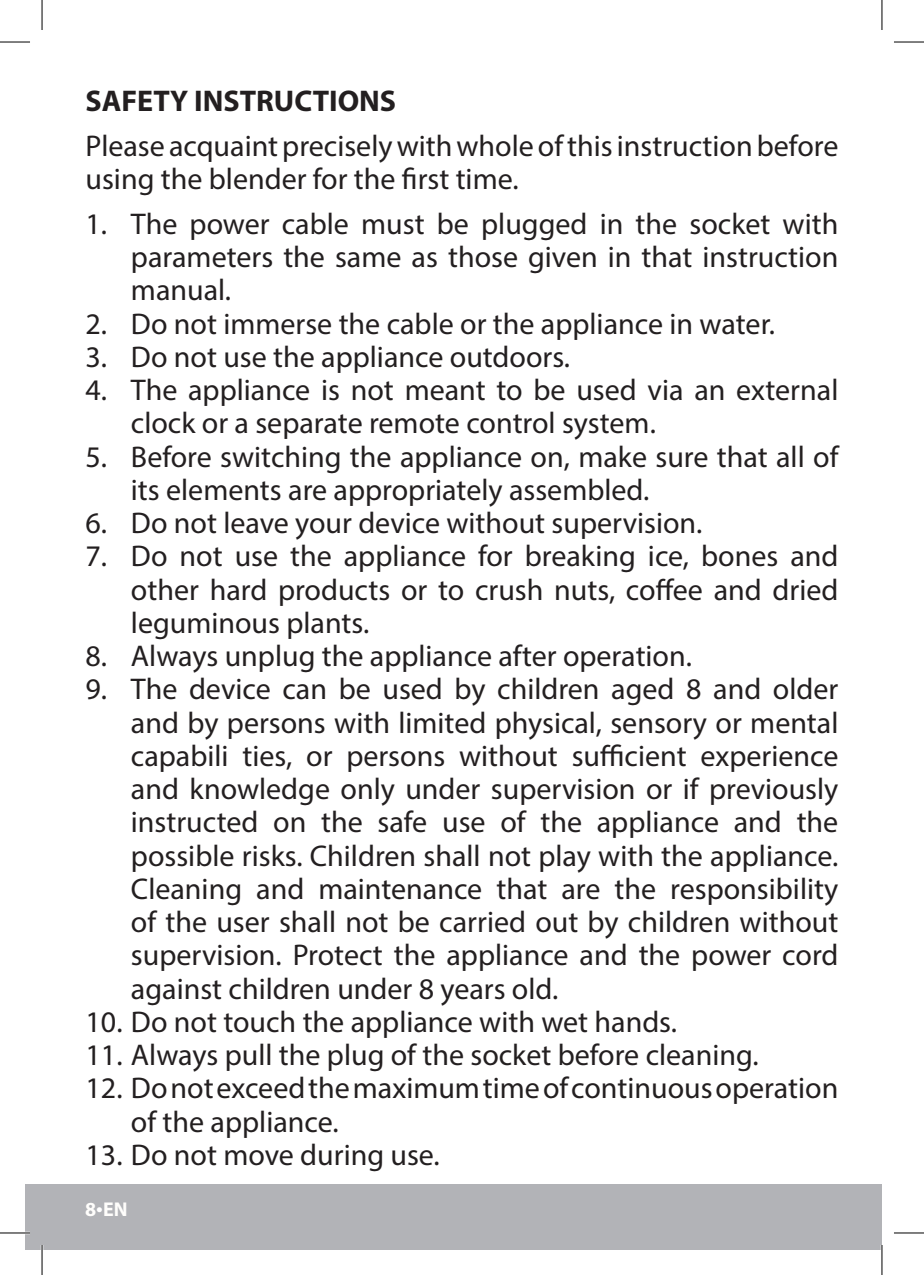
<style>
.page{position:relative;width:924px;height:1275px;background:#fff}
.page>*{position:absolute;margin:0;border:0;box-sizing:border-box;transform-origin:0 0}
.t1{font:30px/33.2px "Myriad Pro";color:#231f20}
.t2{font:700 30px "Myriad Pro";color:#231f20}
.t3{font:700 20px "Myriad Pro";color:#fffefc}
.s1{font-weight:400;font-size:24px;color:#fff}
</style>
<div class="page">
<div style="left:25px;top:1184px;width:856px;height:66px;background:#b2b3b7"></div>
<hr style="left:0;top:1231px;width:30px;height:3px;background:#fff">
<hr style="left:41px;top:1245px;width:2px;height:30px;background:#fff">
<hr style="left:880px;top:1245px;width:2px;height:30px;background:#fff">
<hr style="left:0;top:42px;width:30px;height:1px;background:#000">
<hr style="left:893px;top:42px;width:30px;height:1px;background:#000">
<hr style="left:0;top:1232px;width:30px;height:1px;background:#000">
<hr style="left:893px;top:1232px;width:30px;height:1px;background:#000">
<hr style="left:42px;top:0;width:1px;height:30px;background:#000">
<hr style="left:42px;top:1245px;width:1px;height:30px;background:#000">
<hr style="left:881px;top:0;width:1px;height:30px;background:#000">
<hr style="left:881px;top:1245px;width:1px;height:30px;background:#000">
<p class="t2" style="left:85px;top:82px;width:312px">SAFETY INSTRUCTIONS</p>
<p class="t1" style="left:85px;top:129px;width:754px">Please acquaint precisely with whole of this instruction before using the blender for the first time.</p>
<p class="t1" style="left:131px;top:207px;width:708px;text-align:justify;text-indent:-45px">1. The power cable must be plugged in the socket with parameters the same as those given in that instruction manual.</p>
<p class="t1" style="left:85px;top:306px;width:690px">2. Do not immerse the cable or the appliance in water.</p>
<p class="t1" style="left:85px;top:340px;width:486px">3. Do not use the appliance outdoors.</p>
<p class="t1" style="left:131px;top:373px;width:708px;text-indent:-45px">4. The appliance is not meant to be used via an external clock or a separate remote control system.</p>
<p class="t1" style="left:131px;top:439px;width:708px;text-indent:-45px">5. Before switching the appliance on, make sure that all of its elements are appropriately assembled.</p>
<p class="t1" style="left:85px;top:506px;width:618px">6. Do not leave your device without supervision.</p>
<p class="t1" style="left:131px;top:539px;width:708px;text-align:justify;text-indent:-45px">7. Do not use the appliance for breaking ice, bones and other hard products or to crush nuts, coffee and dried leguminous plants.</p>
<p class="t1" style="left:85px;top:639px;width:607px">8. Always unplug the appliance after operation.</p>
<p class="t1" style="left:131px;top:672px;width:708px;text-align:justify;text-indent:-45px">9. The device can be used by children aged 8 and older and by persons with limited physical, sensory or mental capabili ties, or persons without sufficient experience and knowledge only under supervision or if previously instructed on the safe use of the appliance and the possible risks. Children shall not play with the appliance.<br>Cleaning and maintenance that are the responsibility of the user shall not be carried out by children without supervision. Protect the appliance and the power cord against children under 8 years old.</p>
<p class="t1" style="left:85px;top:1004px;width:592px">10. Do not touch the appliance with wet hands.</p>
<p class="t1" style="left:85px;top:1038px;width:674px">11. Always pull the plug of the socket before cleaning.</p>
<p class="t1" style="left:131px;top:1071px;width:708px;text-indent:-45px">12. Do not exceed the maximum time of continuous operation of the appliance.</p>
<p class="t1" style="left:85px;top:1137px;width:355px">13. Do not move during use.</p>
<p class="t3" style="left:85px;top:1196px;width:44px">8<span class="s1">•</span>EN</p>
</div>
